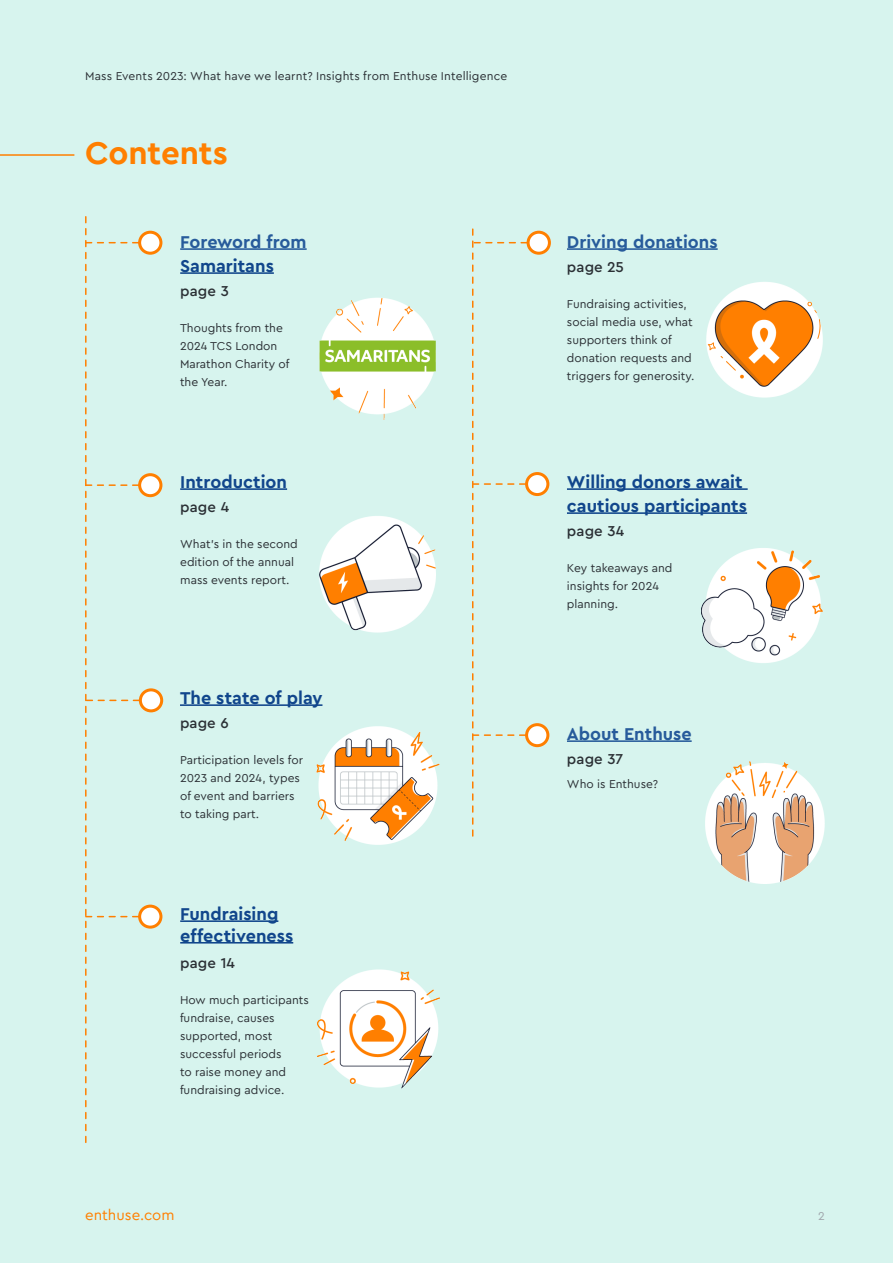
<style>
.page{position:relative;width:893px;height:1263px;background:#d7f4ee}
.page>*{position:absolute;margin:0;border:0;box-sizing:border-box;transform-origin:0 0}
.t1{font:700 33px "Cera Pro";letter-spacing:-.005em;color:#ff7f00}
.t2{font:700 18px/21.6px "Cera Pro";color:#11468c}
.t3{font:700 18px "Cera Pro";color:#275b9b}
.t4{font:500 15px "Cera Pro";letter-spacing:.005em;color:#2b3035}
.t5{font:15px "Cera Pro";color:#ff7f00}
.t6{font:12px/18px "Cera Pro";color:#2b3035}
.t7{font:12px "Cera Pro";color:#a0a6ac}
</style>
<div class="page">
<hr style="left:0;top:154px;width:74px;height:2px;background:#ff7f00">
<hr style="left:180px;top:248px;width:127px;height:2px;background:#275b9b">
<hr style="left:180px;top:272px;width:94px;height:2px;background:#11468c">
<div style="left:140px;top:475px;width:21px;height:21px;background:#fff;border-radius:50%"></div>
<div style="left:138px;top:473px;width:24px;height:24px;border:3px solid #ff7f00;border-radius:50%"></div>
<hr style="left:180px;top:488px;width:107px;height:2px;background:#11468c">
<hr style="left:180px;top:920px;width:98px;height:2px;background:#11468c">
<hr style="left:180px;top:942px;width:113px;height:1px;background:#11468c">
<hr style="left:567px;top:248px;width:151px;height:2px;background:#275b9b">
<hr style="left:567px;top:488px;width:181px;height:2px;background:#11468c">
<hr style="left:567px;top:512px;width:180px;height:2px;background:#11468c">
<hr style="left:567px;top:740px;width:125px;height:2px;background:#275b9b">
<div style="left:140px;top:232px;width:21px;height:21px;background:#fff;border-radius:50%"></div>
<div style="left:138px;top:231px;width:24px;height:24px;border:3px solid #ff7f00;border-radius:50%"></div>
<div style="left:140px;top:906px;width:21px;height:21px;background:#fff;border-radius:50%"></div>
<div style="left:138px;top:905px;width:24px;height:24px;border:3px solid #ff7f00;border-radius:50%"></div>
<div style="left:528px;top:232px;width:21px;height:21px;background:#fff;border-radius:50%"></div>
<div style="left:527px;top:231px;width:24px;height:24px;border:3px solid #ff7f00;border-radius:50%"></div>
<div style="left:527px;top:473px;width:21px;height:21px;background:#fff;border-radius:50%"></div>
<div style="left:525px;top:472px;width:24px;height:24px;border:3px solid #ff7f00;border-radius:50%"></div>
<svg style="left:472px;top:229px;width:67px;height:607px"></svg>
<div style="left:527px;top:725px;width:21px;height:21px;background:#fff;border-radius:50%"></div>
<div style="left:525px;top:723px;width:24px;height:24px;border:3px solid #ff7f00;border-radius:50%"></div>
<img style="left:705px;top:762px;width:120px;height:121px">
<svg style="left:85px;top:217px;width:66px;height:925px"></svg>
<div style="left:140px;top:690px;width:22px;height:21px;background:#fff;border-radius:50%"></div>
<div style="left:139px;top:688px;width:24px;height:24px;border:3px solid #ff7f00;border-radius:50%"></div>
<hr style="left:180px;top:704px;width:142px;height:2px;background:#11468c">
<img style="left:706px;top:282px;width:116px;height:116px">
<img style="left:701px;top:548px;width:121px;height:115px">
<img style="left:320px;top:298px;width:115px;height:121px">
<img style="left:320px;top:516px;width:115px;height:117px">
<img style="left:316px;top:726px;width:123px;height:119px">
<img style="left:317px;top:969px;width:123px;height:120px">
<p class="t6" style="left:85px;top:66px;width:424px">Mass Events 2023: What have we learnt? Insights from Enthuse Intelligence</p>
<h1 class="t1" style="left:85px;top:131px;width:144px">Contents</h1>
<h2 class="t3" style="left:180px;top:230px;width:128px">Foreword from</h2>
<h2 class="t2" style="left:180px;top:254px;width:95px">Samaritans</h2>
<p class="t4" style="left:180px;top:281px;width:50px">page 3</p>
<p class="t6" style="left:180px;top:318px;width:111px">Thoughts from the<br>2024 TCS London<br>Marathon Charity of the Year.</p>
<h2 class="t2" style="left:180px;top:470px;width:108px">Introduction</h2>
<p class="t4" style="left:180px;top:497px;width:50px">page 4</p>
<p class="t6" style="left:180px;top:534px;width:119px">What’s in the second edition of the annual mass events report.</p>
<h2 class="t2" style="left:180px;top:686px;width:144px">The state of play</h2>
<p class="t4" style="left:180px;top:713px;width:50px">page 6</p>
<p class="t6" style="left:180px;top:750px;width:125px">Participation levels for<br>2023 and 2024, types of event and barriers to taking part.</p>
<h2 class="t2" style="left:180px;top:902px;width:115px">Fundraising effectiveness</h2>
<p class="t4" style="left:180px;top:953px;width:56px">page 14</p>
<p class="t6" style="left:180px;top:990px;width:130px">How much participants fundraise, causes supported, most successful periods<br>to raise money and fundraising advice.</p>
<h2 class="t3" style="left:567px;top:230px;width:152px">Driving donations</h2>
<p class="t4" style="left:567px;top:257px;width:59px">page 25</p>
<p class="t6" style="left:567px;top:294px;width:129px">Fundraising activities, social media use, what supporters think of donation requests and triggers for generosity.</p>
<h2 class="t2" style="left:567px;top:469px;width:182px;line-height:24px">Willing donors await cautious participants</h2>
<p class="t4" style="left:567px;top:521px;width:59px">page 34</p>
<p class="t6" style="left:567px;top:558px;width:107px">Key takeaways and insights for 2024 planning.</p>
<h2 class="t3" style="left:567px;top:722px;width:126px">About Enthuse</h2>
<p class="t4" style="left:567px;top:749px;width:58px">page 37</p>
<p class="t6" style="left:567px;top:774px;width:93px">Who is Enthuse?</p>
<p class="t5" style="left:85px;top:1205px;width:91px">enthuse.com</p>
<p class="t7" style="left:818px;top:1208px;width:8px">2</p>
</div>
